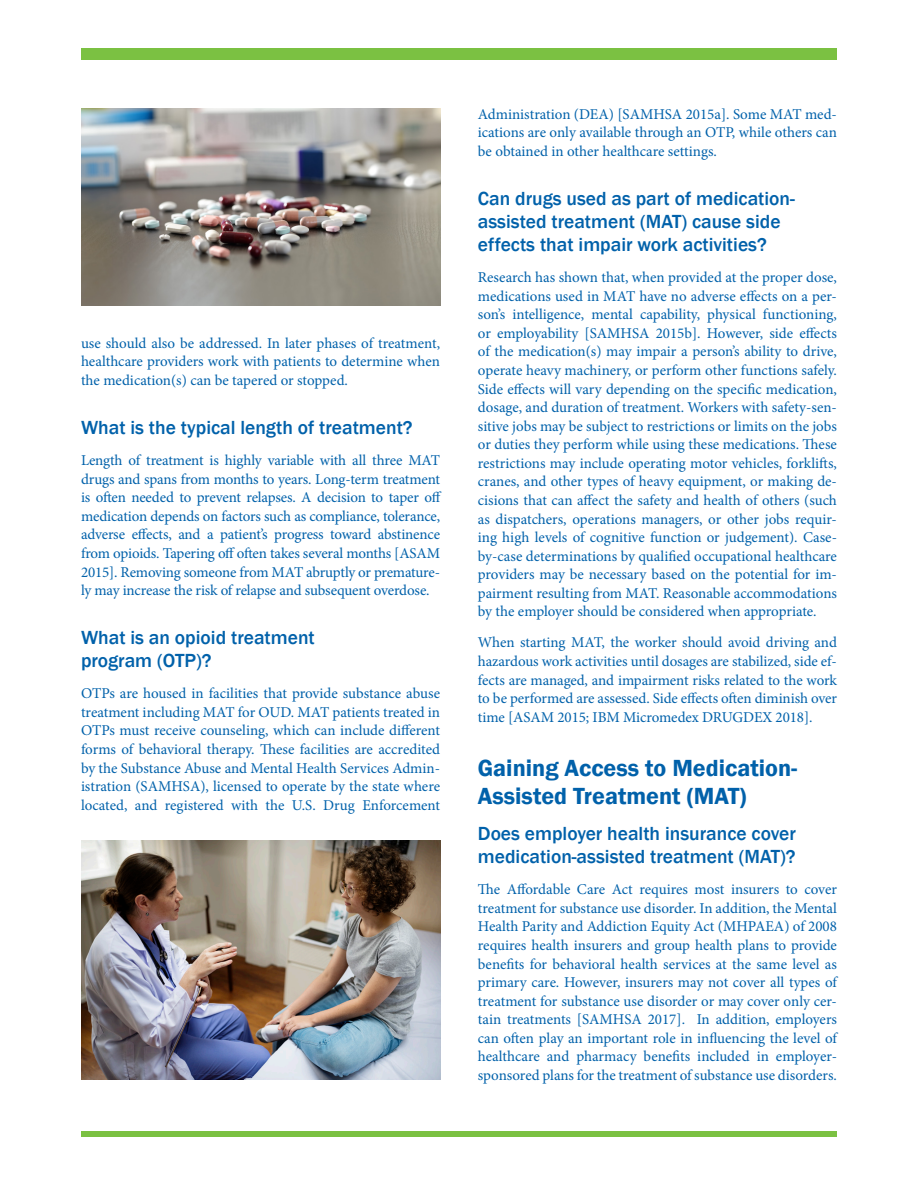
<style>
.page{position:relative;width:918px;height:1188px;background:#fff}
.page>*{position:absolute;margin:0;border:0;box-sizing:border-box;transform-origin:0 0}
.Heading_2{font:600 24px/27.6px "Franklin Gothic";color:#0161aa}
.Heading_3{font:500 19.5px/23.1px "Franklin Gothic";color:#0161aa}
.Body_text{font:15px/18.6px "Minion Pro";letter-spacing:-.005em;color:#0161aa;text-align:justify}
</style>
<div class="page">
<div style="left:81px;top:1131px;width:756px;height:6px;background:#7bc142"></div>
<div style="left:81px;top:48px;width:756px;height:12px;background:#7bc142"></div>
<img style="left:81px;top:108px;width:359px;height:198px">
<img style="left:81px;top:840px;width:359px;height:240px">
<p class="Body_text" style="left:81px;top:334px;width:361px">use should also be addressed. In later phases of treatment, healthcare providers work with patients to determine when the medication(s) can be tapered or stopped.</p>
<h3 class="Heading_3" style="left:81px;top:416px;width:333px">What is the typical length of treatment?</h3>
<p class="Body_text" style="left:81px;top:451px;width:362px">Length of treatment is highly variable with all three MAT drugs and spans from months to years. Long-term treatment is often needed to prevent relapses. A decision to taper off medication depends on factors such as compliance, tolerance, adverse effects, and a patient’s progress toward abstinence from opioids. Tapering off often takes several months [ASAM 2015]. Removing someone from MAT abruptly or premature&shy;ly may increase the risk of relapse and subsequent overdose.</p>
<h3 class="Heading_3" style="left:81px;top:626px;width:235px">What is an opioid treatment program (OTP)?</h3>
<p class="Body_text" style="left:81px;top:684px;width:361px">OTPs are housed in facilities that provide substance abuse treatment including MAT for OUD. MAT patients treated in OTPs must receive counseling, which can include different forms of behavioral therapy. These facilities are accredited by the Substance Abuse and Mental Health Services Admin&shy;istration (SAMHSA), licensed to operate by the state where located, and registered with the U.S. Drug Enforcement</p>
<p class="Body_text" style="left:478px;top:105px;width:361px">Administration (DEA) [SAMHSA 2015a]. Some MAT med&shy;ications are only available through an OTP, while others can be obtained in other healthcare settings.</p>
<h3 class="Heading_3" style="left:478px;top:187px;width:319px">Can drugs used as part of medication&shy;assisted treatment (MAT) cause side effects that impair work activities?</h3>
<p class="Body_text" style="left:478px;top:268px;width:361px">Research has shown that, when provided at the proper dose, medications used in MAT have no adverse effects on a per&shy;son’s intelligence, mental capability, physical functioning, or employability [SAMHSA 2015b]. However, side effects of the medication(s) may impair a person’s ability to drive, operate heavy machinery, or perform other functions safely.<br>Side effects will vary depending on the specific medication, dosage, and duration of treatment. Workers with safety-sen&shy;sitive jobs may be subject to restrictions or limits on the jobs or duties they perform while using these medications. These restrictions may include operating motor vehicles, forklifts, cranes, and other types of heavy equipment, or making de&shy;cisions that can affect the safety and health of others (such as dispatchers, operations managers, or other jobs requir&shy;ing high levels of cognitive function or judgement). Case&shy;by-case determinations by qualified occupational healthcare providers may be necessary based on the potential for im&shy;pairment resulting from MAT. Reasonable accommodations by the employer should be considered when appropriate.</p>
<p class="Body_text" style="left:478px;top:633px;width:361px">When starting MAT, the worker should avoid driving and hazardous work activities until dosages are stabilized, side ef&shy;fects are managed, and impairment risks related to the work to be performed are assessed. Side effects often diminish over time [ASAM 2015; IBM Micromedex DRUGDEX 2018].</p>
<h2 class="Heading_2" style="left:478px;top:755px;width:321px">Gaining Access to Medication-<br>Assisted Treatment (MAT)</h2>
<h3 class="Heading_3" style="left:478px;top:822px;width:320px">Does employer health insurance cover medication-assisted treatment (MAT)?</h3>
<p class="Body_text" style="left:478px;top:880px;width:361px">The Affordable Care Act requires most insurers to cover treatment for substance use disorder. In addition, the Mental Health Parity and Addiction Equity Act (MHPAEA) of 2008 requires health insurers and group health plans to provide benefits for behavioral health services at the same level as primary care. However, insurers may not cover all types of treatment for substance use disorder or may cover only cer&shy;tain treatments [SAMHSA 2017]. In addition, employers can often play an important role in influencing the level of healthcare and pharmacy benefits included in employer&shy;sponsored plans for the treatment of substance use disorders.</p>
</div>
